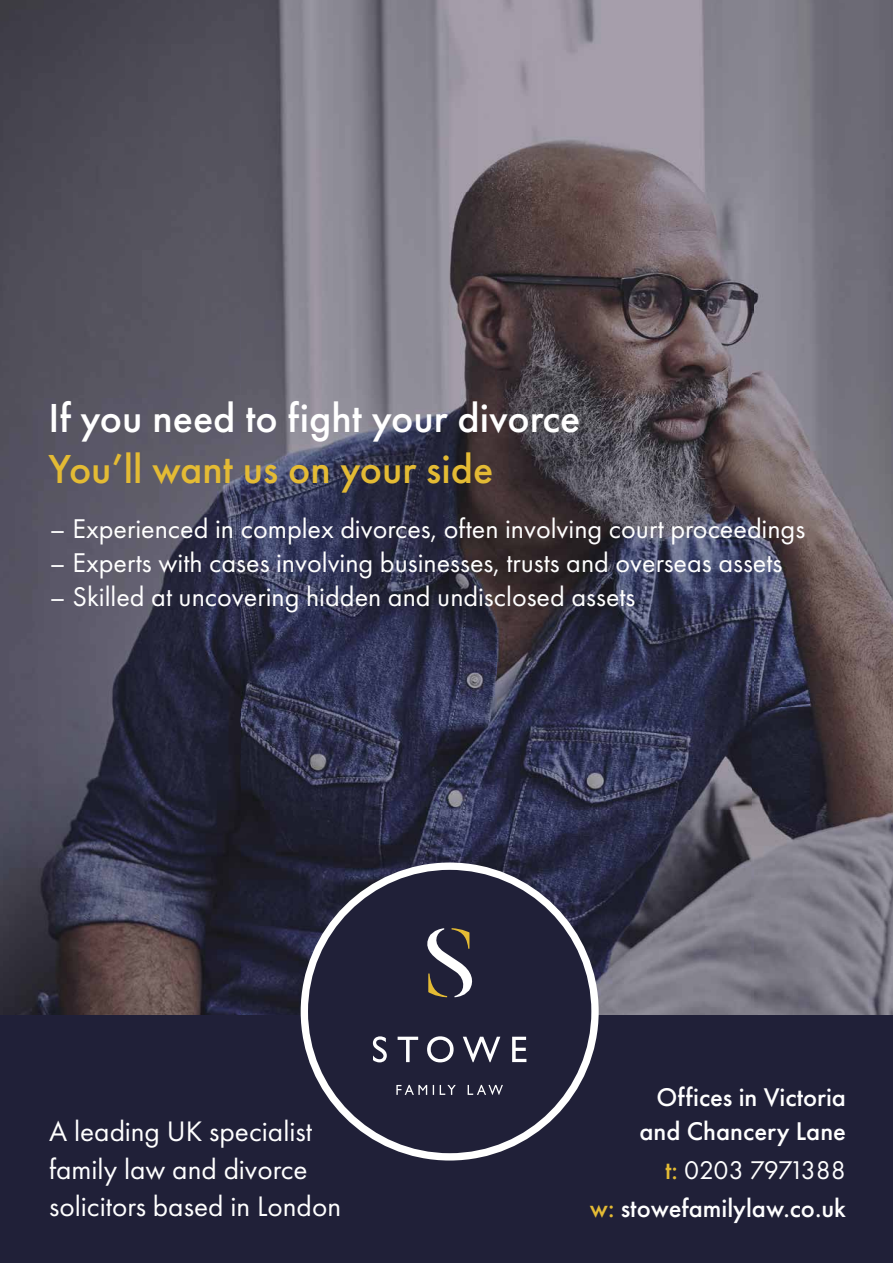
<style>
.page{position:relative;width:893px;height:1263px;background:#fff}
.page>*{position:absolute;margin:0;border:0;box-sizing:border-box;transform-origin:0 0}
.t1{font:500 42px "Futura PT";color:#fff}
.t2{font:500 42px "Futura PT";color:#e4bb34}
.t3{font:29.25px/37.3px "Futura PT";color:#fff}
.t4{font:28.05px "Futura PT";color:#fff}
.t5{font:500 26.55px/33.8px "Futura PT";color:#fff;text-align:right}
.s1{color:#e4bb34}
.s2{font-weight:400}
</style>
<div class="page">
<img style="left:0;top:0;width:893px;height:1016px">
<div style="left:0;top:1016px;width:893px;height:247px;background:#202038"></div>
<div style="left:301px;top:862px;width:298px;height:298px;background:#fff;border-radius:50%"></div>
<div style="left:308px;top:870px;width:283px;height:283px;background:#202038;border-radius:50%"></div>
<svg style="left:427px;top:928px;width:46px;height:69px"></svg>
<svg style="left:512px;top:1037px;width:14px;height:25px"></svg>
<svg style="left:463px;top:1037px;width:37px;height:25px"></svg>
<svg style="left:427px;top:1036px;width:27px;height:26px"></svg>
<svg style="left:398px;top:1037px;width:20px;height:25px"></svg>
<svg style="left:373px;top:1036px;width:14px;height:26px"></svg>
<svg style="left:396px;top:1085px;width:107px;height:10px"></svg>
<h1 class="t1" style="left:48px;top:393px;width:533px">If you need to fight your divorce</h1>
<h1 class="t2" style="left:48px;top:443px;width:446px">You’ll want us on your side</h1>
<p class="t4" style="left:50px;top:512px;width:757px">– Experienced in complex divorces, often involving court proceedings</p>
<p class="t4" style="left:50px;top:546px;width:734px">– Experts with cases involving businesses, trusts and overseas assets</p>
<p class="t4" style="left:50px;top:580px;width:587px">– Skilled at uncovering hidden and undisclosed assets</p>
<p class="t3" style="left:49px;top:1113px;width:294px">A leading UK specialist family law and divorce solicitors based in London</p>
<p class="t5" style="left:640px;top:1080px;width:208px">Offices in Victoria and Chancery Lane</p>
<p class="t5" style="left:590px;top:1152px;width:258px;line-height:37.5px"><span class="s1">t:</span> <span class="s2">0203 7971388<br></span><span class="s1">w:</span> stowefamilylaw.co.uk</p>
</div>
